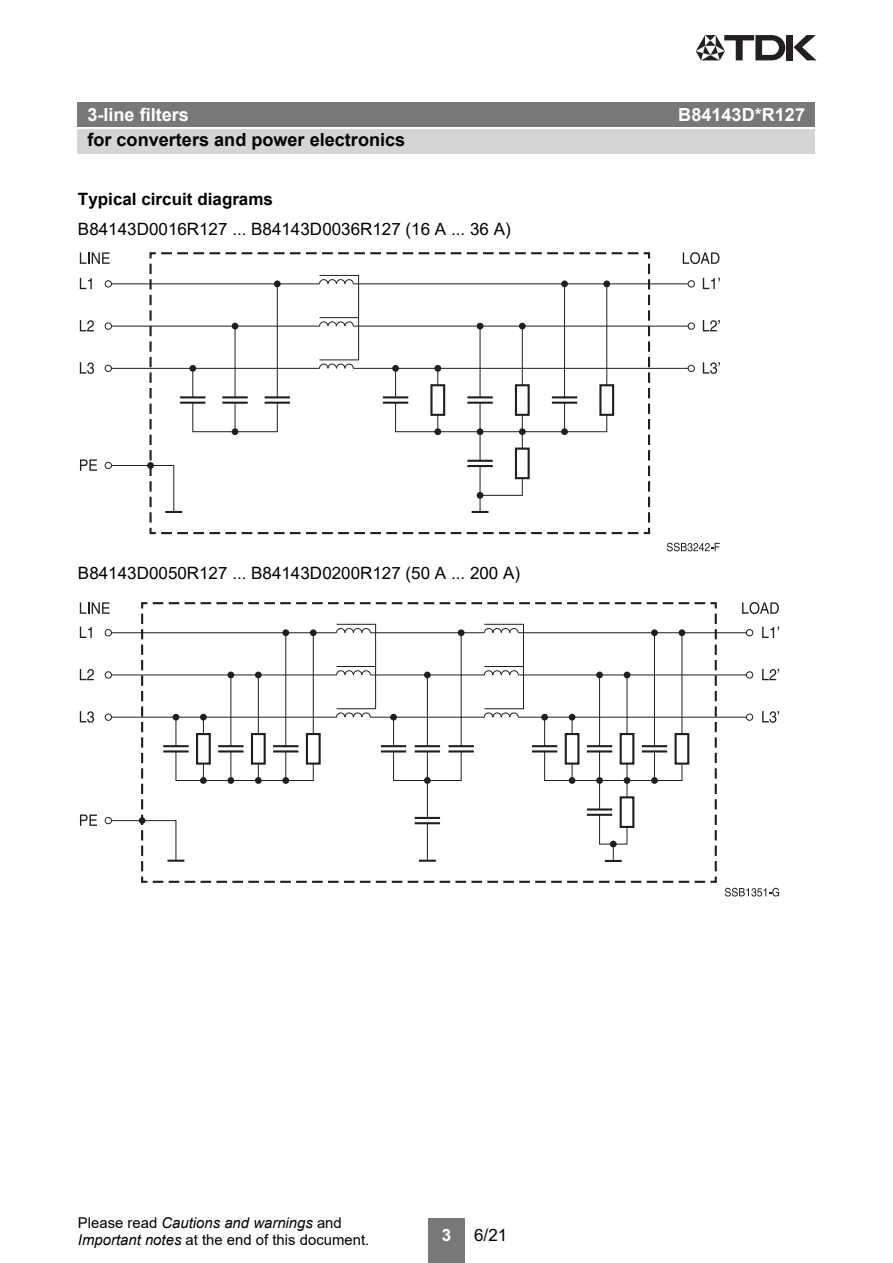
<style>
.page{position:relative;width:893px;height:1263px;background:#fff}
.page>*{position:absolute;margin:0;border:0;box-sizing:border-box;transform-origin:0 0}
.t1{font:700 18.15px "Arial";color:#000}
.t2{font:700 18.15px "Arial";color:#fff}
.t3{font:16.95px "Arial";color:#000}
.t4{font:700 16.95px "Arial";color:#000}
.t5{font:700 16.95px "Arial";color:#fff}
.t6{font:14.85px/17.1px "Arial";color:#000}
.s1{font-style:italic}
</style>
<div class="page">
<div style="left:428px;top:1218px;width:36px;height:45px;background:#787878"></div>
<svg style="left:696px;top:35px;width:89px;height:25px"></svg>
<div style="left:786px;top:35px;width:7px;height:25px;background:#231f20"></div>
<svg style="left:793px;top:35px;width:23px;height:25px"></svg>
<div style="left:78px;top:102px;width:737px;height:25px;background:#787878"></div>
<div style="left:78px;top:130px;width:737px;height:24px;background:#d5d5d5"></div>
<div style="left:688px;top:365px;width:7px;height:7px;border:1px solid #221e1f;border-radius:50%"></div>
<div style="left:688px;top:323px;width:7px;height:7px;border:1px solid #221e1f;border-radius:50%"></div>
<div style="left:688px;top:280px;width:7px;height:7px;border:1px solid #221e1f;border-radius:50%"></div>
<hr style="left:353px;top:284px;width:335px;height:1px;background:#221e1f">
<hr style="left:353px;top:326px;width:335px;height:1px;background:#221e1f">
<hr style="left:353px;top:368px;width:335px;height:1px;background:#221e1f">
<svg style="left:703px;top:362px;width:17px;height:12px"></svg>
<svg style="left:703px;top:320px;width:17px;height:11px"></svg>
<svg style="left:703px;top:278px;width:17px;height:11px"></svg>
<svg style="left:683px;top:252px;width:36px;height:12px"></svg>
<svg style="left:80px;top:252px;width:571px;height:283px"></svg>
<svg style="left:667px;top:543px;width:53px;height:8px"></svg>
<div style="left:746px;top:714px;width:7px;height:7px;border:1px solid #221e1f;border-radius:50%"></div>
<div style="left:746px;top:671px;width:7px;height:8px;border:1px solid #221e1f;border-radius:50%"></div>
<div style="left:746px;top:629px;width:7px;height:7px;border:1px solid #221e1f;border-radius:50%"></div>
<svg style="left:762px;top:711px;width:17px;height:12px"></svg>
<svg style="left:762px;top:669px;width:17px;height:11px"></svg>
<svg style="left:762px;top:627px;width:17px;height:11px"></svg>
<svg style="left:742px;top:602px;width:37px;height:12px"></svg>
<hr style="left:518px;top:717px;width:228px;height:1px;background:#221e1f">
<hr style="left:518px;top:675px;width:228px;height:1px;background:#221e1f">
<hr style="left:518px;top:632px;width:228px;height:1px;background:#221e1f">
<svg style="left:80px;top:602px;width:638px;height:281px"></svg>
<svg style="left:725px;top:888px;width:54px;height:9px"></svg>
<p class="t2" style="left:87px;top:101px;width:103px">3-line filters</p>
<p class="t2" style="left:678px;top:101px;width:128px">B84143D*R127</p>
<p class="t1" style="left:87px;top:127px;width:319px">for converters and power electronics</p>
<p class="t4" style="left:78px;top:187px;width:197px">Typical circuit diagrams</p>
<p class="t3" style="left:78px;top:217px;width:434px">B84143D0016R127 ... B84143D0036R127 (16 A ... 36 A)</p>
<p class="t3" style="left:78px;top:561px;width:444px">B84143D0050R127 ... B84143D0200R127 (50 A ... 200 A)</p>
<p class="t6" style="left:78px;top:1214px;width:293px">Please read <span class="s1">Cautions and warnings</span> and<br><span class="s1">Important notes</span> at the end of this document.</p>
<p class="t5" style="left:442px;top:1223px;width:11px">3</p>
<p class="t3" style="left:474px;top:1224px;width:35px">6/21</p>
</div>
